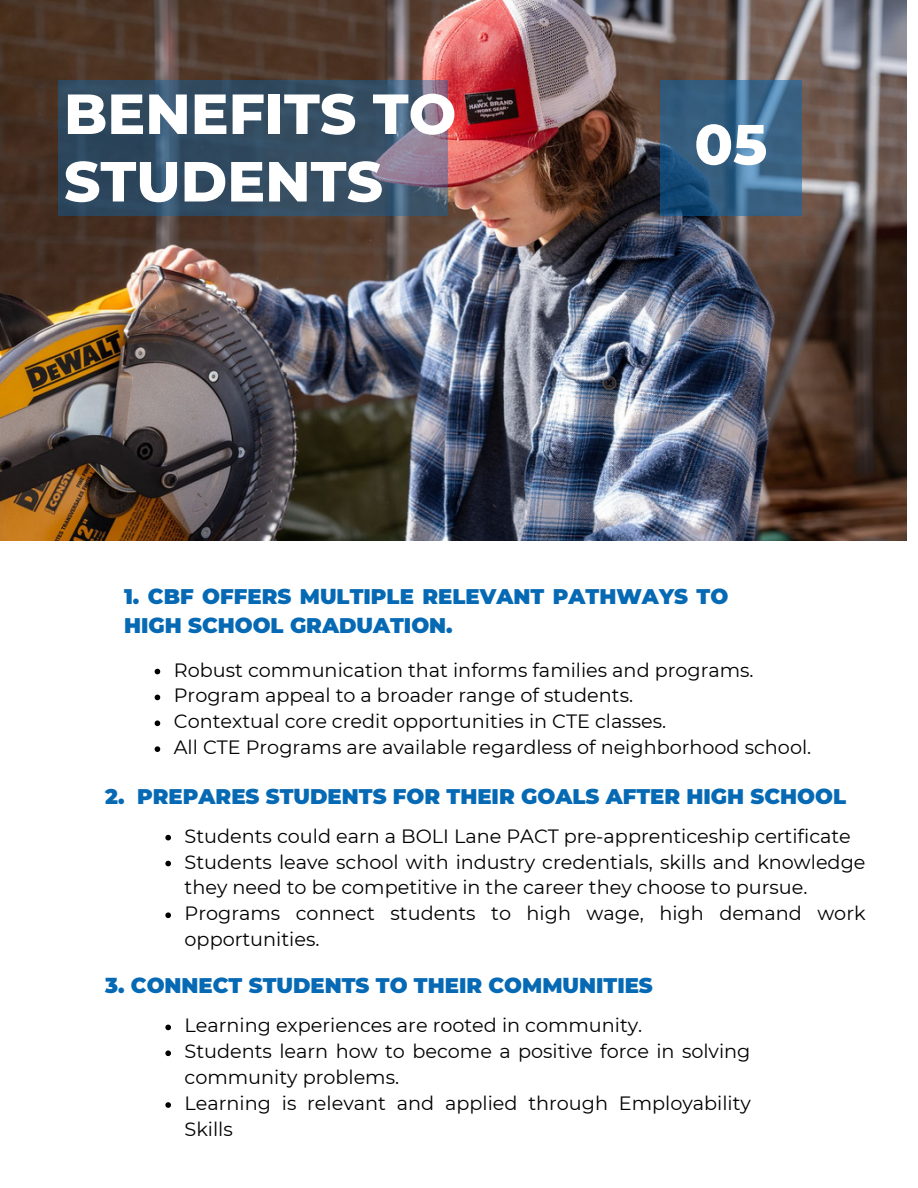
<style>
.page{position:relative;width:918px;height:1188px;background:#fff}
.page>*{position:absolute;margin:0;border:0;box-sizing:border-box;transform-origin:0 0}
.t1{font:800 56.4px/67.5px "Montserrat";color:#fff}
.t2{font:900 21.15px/29.2px "Montserrat";color:#0669b4}
.t3{font:19.2px/25.8px "Montserrat";color:#000}
</style>
<div class="page">
<img style="left:0;top:0;width:907px;height:540px">
<svg style="left:660px;top:80px;width:141px;height:135px;background:#366388"></svg>
<svg style="left:58px;top:80px;width:389px;height:135px;background:#3c5168"></svg>
<svg style="left:155px;top:669px;width:5px;height:5px"></svg>
<svg style="left:155px;top:695px;width:5px;height:5px"></svg>
<svg style="left:155px;top:720px;width:5px;height:6px"></svg>
<svg style="left:155px;top:746px;width:5px;height:6px"></svg>
<svg style="left:165px;top:1025px;width:6px;height:5px"></svg>
<svg style="left:165px;top:1050px;width:6px;height:6px"></svg>
<svg style="left:165px;top:1102px;width:6px;height:6px"></svg>
<svg style="left:165px;top:835px;width:6px;height:5px"></svg>
<svg style="left:165px;top:861px;width:6px;height:5px"></svg>
<svg style="left:165px;top:912px;width:6px;height:6px"></svg>
<h1 class="t1" style="left:64px;top:80px;width:394px">BENEFITS TO<br>STUDENTS</h1>
<h1 class="t1" style="left:694px;top:111px;width:74px">05</h1>
<p class="t2" style="left:124px;top:582px;width:606px">1. CBF OFFERS MULTIPLE RELEVANT PATHWAYS TO<br>HIGH SCHOOL GRADUATION.</p>
<p class="t3" style="left:174px;top:657px;width:639px">Robust communication that informs families and programs.<br>Program appeal to a broader range of students.<br>Contextual core credit opportunities in CTE classes.<br>All CTE Programs are available regardless of neighborhood school.</p>
<p class="t2" style="left:105px;top:781px;width:742px">2. PREPARES STUDENTS FOR THEIR GOALS AFTER HIGH SCHOOL</p>
<p class="t3" style="left:185px;top:823px;width:683px">Students could earn a BOLI Lane PACT pre-apprenticeship certificate Students leave school with industry credentials, skills and knowledge they need to be competitive in the career they choose to pursue.<br>Programs connect students to high wage, high demand work opportunities.</p>
<p class="t2" style="left:105px;top:971px;width:549px">3. CONNECT STUDENTS TO THEIR COMMUNITIES</p>
<p class="t3" style="left:185px;top:1013px;width:568px">Learning experiences are rooted in community.<br>Students learn how to become a positive force in solving community problems.<br>Learning is relevant and applied through Employability Skills</p>
</div>
